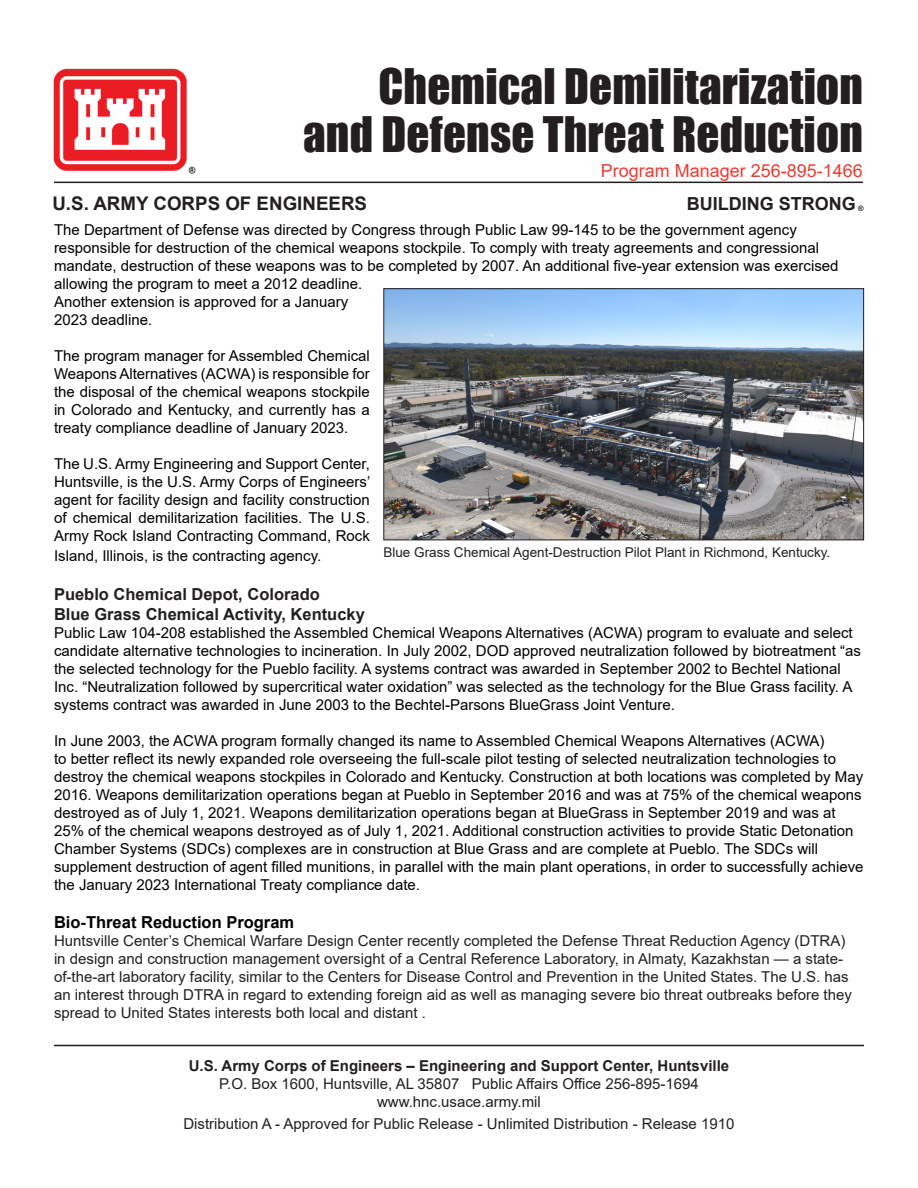
<style>
.page{position:relative;width:918px;height:1188px;background:#fff}
.page>*{position:absolute;margin:0;border:0;box-sizing:border-box;transform-origin:0 0}
.t1{font:45px/48.3px "Impact";letter-spacing:.005em;color:#231f20;text-align:right}
.t2{font:700 18.75px "Arial";color:#231f20}
.t3{font:18px "Arial";color:#ee3b33}
.t4{font:700 18px "Arial";color:#231f20}
.subhead{font:700 16.5px "Arial";color:#231f20}
.Body_Text{font:700 16.5px "Arial";color:#231f20}
.Body_Text-2{font:700 16.5px "Arial";color:#000}
.Body_Text-3{font:15px/18px "Arial";color:#000}
.Body_Text-4{font:15px/18px "Arial";color:#231f20;text-align:center}
.t5{font:700 15px "Arial";color:#231f20}
.photo_caption{font:13.5px "Arial";color:#231f20}
.t6{font:700 7.5px "Arial";color:#231f20}
</style>
<div class="page">
<hr style="left:54px;top:1045px;width:810px;height:1px;background:#231f20">
<img style="left:385px;top:290px;width:477px;height:248px">
<div style="left:383px;top:288px;width:481px;height:252px;border:1px solid #231f20"></div>
<hr style="left:54px;top:182px;width:809px;height:1px;background:#231f20">
<img style="left:53px;top:68px;width:143px;height:106px">
<h1 class="t1" style="left:303px;top:61px;width:561px">Chemical Demilitarization and Defense Threat Reduction</h1>
<p class="t3" style="left:601px;top:158px;width:264px">Program Manager 256-895-1466</p>
<p class="t2" style="left:52px;top:190px;width:316px">U.S. ARMY CORPS OF ENGINEERS</p>
<p class="t4" style="left:687px;top:191px;width:171px">BUILDING STRONG</p>
<p class="t6" style="left:858px;top:203px;width:7px">®</p>
<p class="Body_Text-3" style="left:54px;top:221px;width:786px">The Department of Defense was directed by Congress through Public Law 99-145 to be the government agency responsible for destruction of the chemical weapons stockpile. To comply with treaty agreements and congressional mandate, destruction of these weapons was to be completed by 2007. An additional five-year extension was exercised allowing the program to meet a 2012 deadline.<br>Another extension is approved for a January<br>2023 deadline.</p>
<p class="Body_Text-3" style="left:54px;top:347px;width:317px;text-align:justify">The program manager for Assembled Chemical Weapons Alternatives (ACWA) is responsible for the disposal of the chemical weapons stockpile in Colorado and Kentucky, and currently has a treaty compliance deadline of January 2023.</p>
<p class="Body_Text-3" style="left:54px;top:455px;width:318px;text-align:justify">The U.S. Army Engineering and Support Center, Huntsville, is the U.S. Army Corps of Engineers’ agent for facility design and facility construction of chemical demilitarization facilities. The U.S.<br>Army Rock Island Contracting Command, Rock</p>
<p class="Body_Text-3" style="left:54px;top:546px;width:269px">Island, Illinois, is the contracting agency.</p>
<p class="Body_Text" style="left:54px;top:583px;width:267px">Pueblo Chemical Depot, Colorado</p>
<p class="subhead" style="left:54px;top:603px;width:312px">Blue Grass Chemical Activity, Kentucky</p>
<p class="Body_Text-3" style="left:54px;top:624px;width:809px">Public Law 104-208 established the Assembled Chemical Weapons Alternatives (ACWA) program to evaluate and select candidate alternative technologies to incineration. In July 2002, DOD approved neutralization followed by biotreatment “as the selected technology for the Pueblo facility. A systems contract was awarded in September 2002 to Bechtel National Inc. “Neutralization followed by supercritical water oxidation” was selected as the technology for the Blue Grass facility. A systems contract was awarded in June 2003 to the Bechtel-Parsons BlueGrass Joint Venture.</p>
<p class="Body_Text-3" style="left:54px;top:732px;width:811px">In June 2003, the ACWA program formally changed its name to Assembled Chemical Weapons Alternatives (ACWA)<br>to better reflect its newly expanded role overseeing the full-scale pilot testing of selected neutralization technologies to destroy the chemical weapons stockpiles in Colorado and Kentucky. Construction at both locations was completed by May 2016. Weapons demilitarization operations began at Pueblo in September 2016 and was at 75% of the chemical weapons destroyed as of July 1, 2021. Weapons demilitarization operations began at BlueGrass in September 2019 and was at 25% of the chemical weapons destroyed as of July 1, 2021. Additional construction activities to provide Static Detonation Chamber Systems (SDCs) complexes are in construction at Blue Grass and are complete at Pueblo. The SDCs will supplement destruction of agent filled munitions, in parallel with the main plant operations, in order to successfully achieve the January 2023 International Treaty compliance date.</p>
<p class="Body_Text-2" style="left:54px;top:911px;width:242px">Bio-Threat Reduction Program</p>
<p class="Body_Text-4" style="left:54px;top:932px;width:799px;text-align:left">Huntsville Center’s Chemical Warfare Design Center recently completed the Defense Threat Reduction Agency (DTRA) in design and construction management oversight of a Central Reference Laboratory, in Almaty, Kazakhstan — a state&shy;of-the-art laboratory facility, similar to the Centers for Disease Control and Prevention in the United States. The U.S. has an interest through DTRA in regard to extending foreign aid as well as managing severe bio threat outbreaks before they spread to United States interests both local and distant .</p>
<p class="photo_caption" style="left:383px;top:543px;width:448px">Blue Grass Chemical Agent-Destruction Pilot Plant in Richmond, Kentucky.</p>
<p class="t5" style="left:189px;top:1055px;width:542px">U.S. Army Corps of Engineers – Engineering and Support Center, Huntsville</p>
<p class="Body_Text-4" style="left:219px;top:1075px;width:481px">P.O. Box 1600, Huntsville, AL 35807 Public Affairs Office 256-895-1694 www.hnc.usace.army.mil</p>
<p class="Body_Text-4" style="left:183px;top:1114px;width:553px">Distribution A - Approved for Public Release - Unlimited Distribution - Release 1910</p>
</div>
